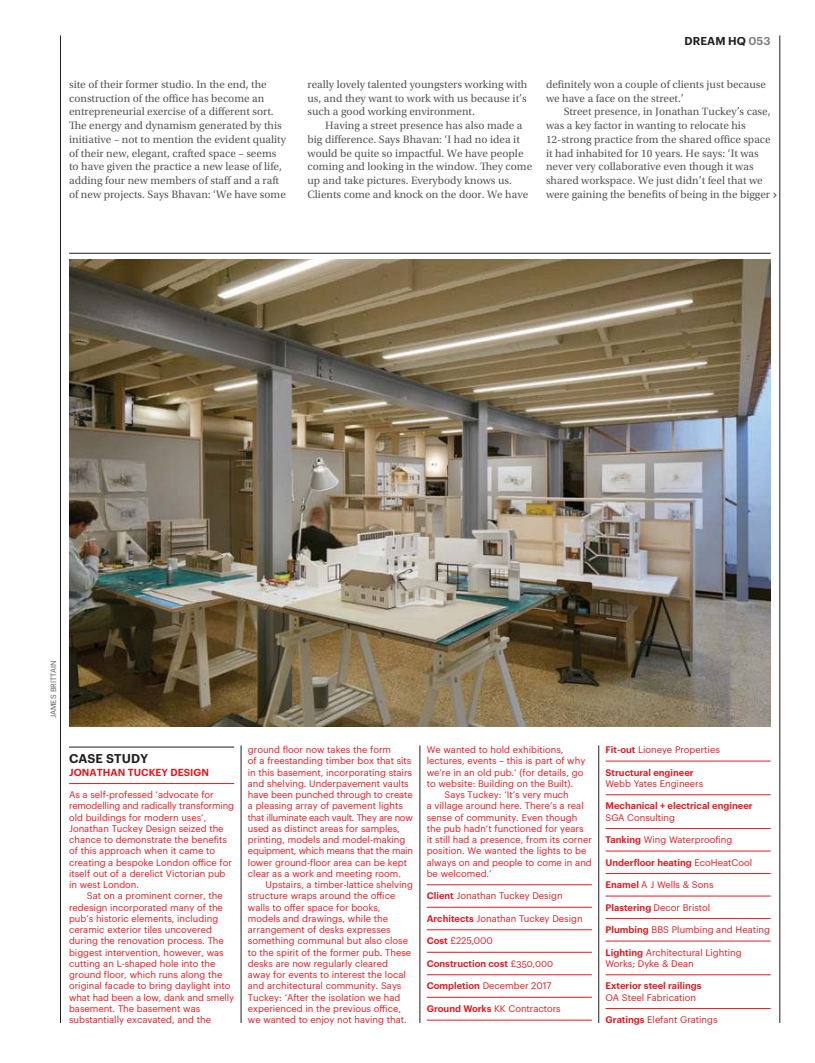
<style>
.page{position:relative;width:815px;height:1063px;background:#fff}
.page>*{position:absolute;margin:0;border:0;box-sizing:border-box;transform-origin:0 0}
.t1{font:600 12.5px "Graphik";letter-spacing:.005em;color:#221f1f}
.t2{font:11.25px/13.8px "Utopia Std";color:#57585a}
.t3{font:600 11.25px "Graphik";letter-spacing:.005em;color:#221f1f}
.t4{font:600 10px "Graphik";letter-spacing:.005em;color:#e01a21}
.t5{font:9.38px/11.2px "Graphik";color:#e01a21}
.t6{font:600 9.38px "Graphik";color:#e01a21}
.t7{font:7.5px "Graphik";letter-spacing:.005em;color:#57585a}
.s1{color:#808284}
.s2{font-weight:600}
.s3{font-weight:400}
</style>
<div class="page">
<hr style="left:60px;top:35px;width:1px;height:988px;background:#221f1f">
<hr style="left:779px;top:35px;width:1px;height:988px;background:#221f1f">
<svg style="left:773px;top:192px;width:4px;height:6px"></svg>
<img style="left:69px;top:259px;width:702px;height:468px">
<hr style="left:69px;top:253px;width:702px;height:1px;background:#221f1f">
<hr style="left:69px;top:783px;width:165px;height:1px;background:#e01a21">
<hr style="left:427px;top:884px;width:165px;height:1px;background:#e01a21">
<hr style="left:427px;top:907px;width:165px;height:1px;background:#e01a21">
<hr style="left:427px;top:929px;width:165px;height:1px;background:#e01a21">
<hr style="left:427px;top:952px;width:165px;height:1px;background:#e01a21">
<hr style="left:427px;top:974px;width:165px;height:1px;background:#e01a21">
<hr style="left:427px;top:997px;width:165px;height:1px;background:#e01a21">
<hr style="left:606px;top:761px;width:165px;height:1px;background:#e01a21">
<hr style="left:606px;top:794px;width:165px;height:1px;background:#e01a21">
<hr style="left:606px;top:828px;width:165px;height:1px;background:#e01a21">
<hr style="left:606px;top:851px;width:165px;height:1px;background:#e01a21">
<hr style="left:606px;top:873px;width:165px;height:1px;background:#e01a21">
<hr style="left:606px;top:896px;width:165px;height:1px;background:#e01a21">
<hr style="left:606px;top:918px;width:165px;height:1px;background:#e01a21">
<hr style="left:606px;top:941px;width:165px;height:1px;background:#e01a21">
<hr style="left:606px;top:974px;width:165px;height:1px;background:#e01a21">
<hr style="left:606px;top:1008px;width:165px;height:1px;background:#e01a21">
<hr style="left:241px;top:745px;width:1px;height:278px;background:#221f1f">
<hr style="left:420px;top:745px;width:1px;height:278px;background:#221f1f">
<hr style="left:598px;top:745px;width:1px;height:278px;background:#221f1f">
<hr style="left:427px;top:1020px;width:165px;height:1px;background:#e01a21">
<hr style="left:69px;top:747px;width:165px;height:1px;background:#221f1f">
<p class="t2" style="left:69px;top:78px;width:218px">site of their former studio. In the end, the construction of the office has become an entrepreneurial exercise of a different sort.<br>The energy and dynamism generated by this initiative – not to mention the evident quality of their new, elegant, crafted space – seems to have given the practice a new lease of life, adding four new members of staff and a raft of new projects. Says Bhavan: ‘We have some</p>
<p class="t2" style="left:308px;top:78px;width:221px;text-align:justify">really lovely talented youngsters working with us, and they want to work with us because it’s such a good working environment.</p>
<p class="t2" style="left:308px;top:119px;width:226px;text-indent:18px">Having a street presence has also made a big difference. Says Bhavan: ‘I had no idea it would be quite so impactful. We have people coming and looking in the window. They come up and take pictures. Everybody knows us.<br>Clients come and knock on the door. We have</p>
<p class="t3" style="left:685px;top:36px;width:88px">DREAM HQ <span class="s1">053</span></p>
<p class="t2" style="left:546px;top:78px;width:221px">definitely won a couple of clients just because we have a face on the street.’</p>
<p class="t2" style="left:546px;top:106px;width:226px;text-indent:18px">Street presence, in Jonathan Tuckey’s case, was a key factor in wanting to relocate his 12-strong practice from the shared office space it had inhabited for 10 years. He says: ‘It was never very collaborative even though it was shared workspace. We just didn’t feel that we were gaining the benefits of being in the bigger</p>
<p class="t7" style="left:50px;top:718px;width:59px;rotate:-90deg">JAMES BRITTAIN</p>
<h1 class="t1" style="left:69px;top:754px;width:81px">CASE STUDY</h1>
<p class="t4" style="left:69px;top:768px;width:141px">JONATHAN TUCKEY DESIGN</p>
<p class="t5" style="left:69px;top:790px;width:167px">As a self-professed ‘advocate for remodelling and radically transforming old buildings for modern uses’, Jonathan Tuckey Design seized the chance to demonstrate the benefits of this approach when it came to creating a bespoke London office for itself out of a derelict Victorian pub in west London.</p>
<p class="t5" style="left:69px;top:891px;width:167px;text-indent:18px">Sat on a prominent corner, the redesign incorporated many of the pub’s historic elements, including ceramic exterior tiles uncovered during the renovation process. The biggest intervention, however, was cutting an L-shaped hole into the ground floor, which runs along the original facade to bring daylight into what had been a low, dank and smelly basement. The basement was substantially excavated, and the</p>
<p class="t5" style="left:248px;top:745px;width:167px">ground floor now takes the form<br>of a freestanding timber box that sits in this basement, incorporating stairs and shelving. Underpavement vaults have been punched through to create a pleasing array of pavement lights that illuminate each vault. They are now used as distinct areas for samples, printing, models and model-making equipment, which means that the main lower ground-floor area can be kept clear as a work and meeting room.</p>
<p class="t5" style="left:248px;top:880px;width:167px;text-indent:18px">Upstairs, a timber-lattice shelving structure wraps around the office walls to offer space for books, models and drawings, while the arrangement of desks expresses something communal but also close to the spirit of the former pub. These desks are now regularly cleared<br>away for events to interest the local and architectural community. Says Tuckey: ‘After the isolation we had experienced in the previous office, we wanted to enjoy not having that.</p>
<p class="t5" style="left:427px;top:745px;width:138px">We wanted to hold exhibitions,</p>
<p class="t5" style="left:427px;top:756px;width:160px">lectures, events – this is part of why</p>
<p class="t5" style="left:427px;top:767px;width:158px">we’re in an old pub.’ (for details, go</p>
<p class="t5" style="left:427px;top:778px;width:148px">to website: Building on the Built).</p>
<p class="t5" style="left:444px;top:790px;width:126px">Says Tuckey: ‘It’s very much</p>
<p class="t5" style="left:427px;top:801px;width:158px">a village around here. There’s a real</p>
<p class="t5" style="left:427px;top:812px;width:152px">sense of community. Even though</p>
<p class="t5" style="left:427px;top:823px;width:158px">the pub hadn’t functioned for years</p>
<p class="t5" style="left:427px;top:835px;width:167px">it still had a presence, from its corner</p>
<p class="t5" style="left:427px;top:846px;width:161px">position. We wanted the lights to be</p>
<p class="t5" style="left:427px;top:857px;width:167px">always on and people to come in and</p>
<p class="t5" style="left:427px;top:868px;width:66px">be welcomed.’</p>
<p class="t5" style="left:427px;top:891px;width:137px"><span class="s2">Client</span> Jonathan Tuckey Design</p>
<p class="t5" style="left:427px;top:913px;width:157px"><span class="s2">Architects</span> Jonathan Tuckey Design</p>
<p class="t5" style="left:427px;top:936px;width:68px"><span class="s2">Cost</span> £225,000</p>
<p class="t6" style="left:427px;top:959px;width:128px">Construction cost <span class="s3">£350,000</span></p>
<p class="t5" style="left:427px;top:981px;width:126px"><span class="s2">Completion</span> December 2017</p>
<p class="t5" style="left:427px;top:1003px;width:136px"><span class="s2">Ground Works</span> KK Contractors</p>
<p class="t5" style="left:606px;top:745px;width:116px"><span class="s2">Fit-out</span> Lioneye Properties</p>
<p class="t6" style="left:606px;top:768px;width:90px">Structural engineer</p>
<p class="t5" style="left:606px;top:778px;width:99px">Webb Yates Engineers</p>
<p class="t6" style="left:606px;top:802px;width:149px">Mechanical + electrical engineer</p>
<p class="t5" style="left:606px;top:812px;width:71px">SGA Consulting</p>
<p class="t5" style="left:606px;top:835px;width:128px"><span class="s2">Tanking</span> Wing Waterproofing</p>
<p class="t6" style="left:606px;top:858px;width:148px">Underfloor heating <span class="s3">EcoHeatCool</span></p>
<p class="t5" style="left:606px;top:880px;width:109px"><span class="s2">Enamel</span> A J Wells &amp; Sons</p>
<p class="t5" style="left:606px;top:902px;width:106px"><span class="s2">Plastering</span> Decor Bristol</p>
<p class="t5" style="left:606px;top:925px;width:166px"><span class="s2">Plumbing</span> BBS Plumbing and Heating</p>
<p class="t5" style="left:606px;top:947px;width:137px"><span class="s2">Lighting</span> Architectural Lighting<br>Works; Dyke &amp; Dean</p>
<p class="t6" style="left:606px;top:982px;width:97px">Exterior steel railings</p>
<p class="t5" style="left:606px;top:992px;width:92px">OA Steel Fabrication</p>
<p class="t5" style="left:606px;top:1015px;width:114px"><span class="s2">Gratings</span> Elefant Gratings</p>
</div>
